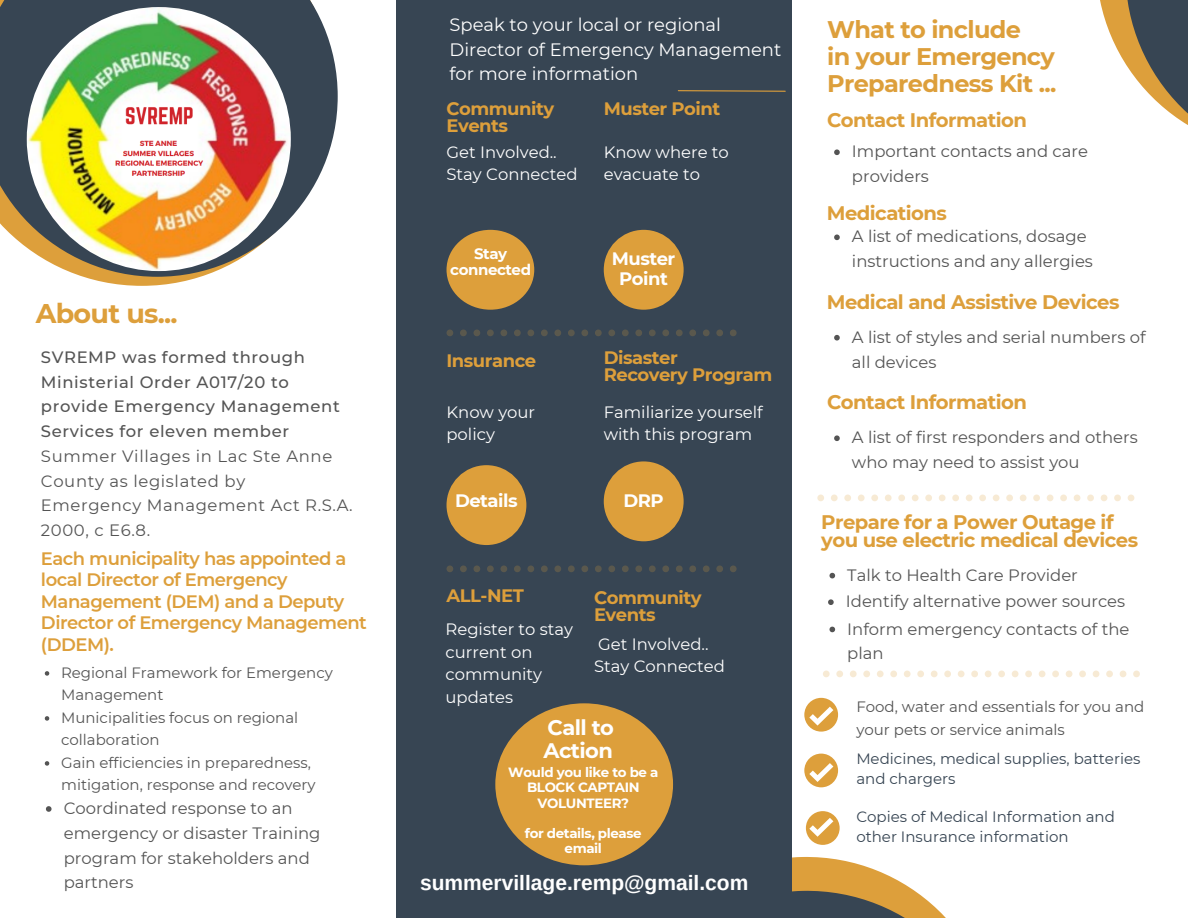
<style>
.page{position:relative;width:1188px;height:918px;background:#fff}
.page>*{position:absolute;margin:0;border:0;box-sizing:border-box;transform-origin:0 0}
.t1{font:700 27px "Montserrat";letter-spacing:-.025em;color:#dd9f3b}
.t2{font:700 24px/27px "Montserrat";letter-spacing:-.025em;color:#dd9f3b}
.t3{font:700 21px "Arimo";color:#fff}
.t4{font:700 21px/23.7px "Montserrat";letter-spacing:-.025em;color:#fff}
.t5{font:700 19.65px/18.5px "Montserrat";letter-spacing:-.025em;color:#dd9f3b}
.t6{font:600 18px/21.3px "Montserrat";letter-spacing:-.025em;color:#dd9f3b}
.t7{font:700 18px/16.8px "Montserrat";letter-spacing:-.025em;color:#dd9f3b}
.t8{font:18px/24.8px "Montserrat";color:#fff}
.t9{font:700 18px "Montserrat";letter-spacing:-.025em;color:#fff}
.t10{font:16.5px/24.8px "Montserrat";color:#545454}
.t11{font:16.5px/22.5px "Montserrat";color:#fff}
.t12{font:500 16.5px/24.8px "Montserrat";letter-spacing:.04em;color:#545454}
.t13{font:16.5px/24.8px "Montserrat";letter-spacing:.04em;color:#545454}
.t14{font:15px/22.5px "Montserrat";color:#545454}
.t15{font:15px/20.2px "Montserrat";color:#374553}
.t16{font:700 15px/16.8px "Montserrat";letter-spacing:-.025em;color:#fff;text-align:center}
.t17{font:700 13.35px/15.1px "Montserrat";letter-spacing:-.025em;color:#fff;text-align:center}
</style>
<div class="page">
<svg style="left:792px;top:856px;width:154px;height:62px"></svg>
<div style="left:396px;top:0;width:396px;height:918px;background:#374553"></div>
<div style="left:604px;top:230px;width:80px;height:80px;background:#dd9f3b;border-radius:50%"></div>
<div style="left:604px;top:461px;width:80px;height:80px;background:#dd9f3b;border-radius:50%"></div>
<div style="left:495px;top:703px;width:178px;height:162px;background:#dd9f3b;border-radius:50%"></div>
<div style="left:447px;top:230px;width:87px;height:80px;background:#dd9f3b;border-radius:50%"></div>
<div style="left:447px;top:465px;width:79px;height:80px;background:#dd9f3b;border-radius:50%"></div>
<svg style="left:834px;top:149px;width:6px;height:6px"></svg>
<svg style="left:677px;top:90px;width:109px;height:2px"></svg>
<svg style="left:1100px;top:0;width:88px;height:125px"></svg>
<svg style="left:447px;top:330px;width:290px;height:6px"></svg>
<svg style="left:447px;top:565px;width:290px;height:7px"></svg>
<svg style="left:84px;top:277px;width:115px;height:9px"></svg>
<svg style="left:0;top:0;width:338px;height:277px;fill:#374553"></svg>
<div style="left:804px;top:698px;width:34px;height:34px;background:#dd9f3b;border-radius:50%"></div>
<div style="left:804px;top:754px;width:34px;height:33px;background:#dd9f3b;border-radius:50%"></div>
<svg style="left:809px;top:707px;width:24px;height:19px"></svg>
<svg style="left:817px;top:495px;width:317px;height:6px"></svg>
<div style="left:806px;top:811px;width:34px;height:34px;background:#dd9f3b;border-radius:50%"></div>
<svg style="left:809px;top:763px;width:24px;height:19px"></svg>
<svg style="left:809px;top:818px;width:24px;height:19px"></svg>
<svg style="left:823px;top:671px;width:317px;height:6px"></svg>
<img style="left:27px;top:7px;width:264px;height:264px;border-radius:50%">
<svg style="left:834px;top:235px;width:6px;height:5px"></svg>
<svg style="left:834px;top:335px;width:6px;height:6px"></svg>
<svg style="left:834px;top:435px;width:6px;height:6px"></svg>
<svg style="left:45px;top:671px;width:4px;height:5px"></svg>
<svg style="left:45px;top:716px;width:4px;height:5px"></svg>
<svg style="left:45px;top:761px;width:4px;height:5px"></svg>
<svg style="left:46px;top:806px;width:6px;height:6px"></svg>
<svg style="left:830px;top:573px;width:5px;height:5px"></svg>
<svg style="left:828px;top:599px;width:6px;height:6px"></svg>
<svg style="left:830px;top:627px;width:5px;height:5px"></svg>
<p class="t1" style="left:36px;top:297px;width:143px">About us...</p>
<p class="t12" style="left:41px;top:345px;width:300px">SVREMP was formed through<br>Ministerial Order A017/20 to provide Emergency Management<br>Services for eleven member</p>
<p class="t13" style="left:41px;top:444px;width:293px">Summer Villages in Lac Ste Anne<br>County as legislated by</p>
<p class="t13" style="left:41px;top:493px;width:313px">Emergency Management Act R.S.A.<br>2000, c E6.8.</p>
<p class="t6" style="left:41px;top:548px;width:327px">Each municipality has appointed a local Director of Emergency<br>Management (DEM) and a Deputy<br>Director of Emergency Management (DDEM).</p>
<p class="t14" style="left:61px;top:661px;width:273px">Regional Framework for Emergency<br>Management</p>
<p class="t14" style="left:61px;top:706px;width:239px">Municipalities focus on regional collaboration</p>
<p class="t14" style="left:61px;top:751px;width:256px">Gain efficiencies in preparedness, mitigation, response and recovery</p>
<p class="t10" style="left:64px;top:796px;width:258px">Coordinated response to an emergency or disaster Training program for stakeholders and partners</p>
<p class="t8" style="left:450px;top:12px;width:333px">Speak to your local or regional<br>Director of Emergency Management</p>
<p class="t8" style="left:450px;top:62px;width:190px">for more information</p>
<p class="t7" style="left:447px;top:100px;width:109px">Community<br>Events</p>
<p class="t7" style="left:604px;top:100px;width:118px">Muster Point</p>
<p class="t11" style="left:447px;top:140px;width:112px">Get Involved..</p>
<p class="t11" style="left:447px;top:163px;width:132px">Stay Connected</p>
<p class="t11" style="left:604px;top:140px;width:127px">Know where to evacuate to</p>
<p class="t16" style="left:450px;top:245px;width:82px">Stay connected</p>
<p class="t9" style="left:612px;top:248px;width:65px">Muster</p>
<p class="t9" style="left:619px;top:268px;width:50px">Point</p>
<p class="t7" style="left:447px;top:352px;width:91px">Insurance</p>
<p class="t7" style="left:604px;top:350px;width:76px">Disaster</p>
<p class="t7" style="left:604px;top:367px;width:170px">Recovery Program</p>
<p class="t11" style="left:447px;top:400px;width:90px">Know your policy</p>
<p class="t11" style="left:604px;top:400px;width:160px">Familiarize yourself with this program</p>
<p class="t9" style="left:455px;top:489px;width:64px">Details</p>
<p class="t9" style="left:623px;top:489px;width:42px">DRP</p>
<p class="t7" style="left:447px;top:587px;width:79px">ALL-NET</p>
<p class="t11" style="left:446px;top:618px;width:129px">Register to stay current on community updates</p>
<p class="t7" style="left:594px;top:589px;width:109px">Community<br>Events</p>
<p class="t11" style="left:598px;top:632px;width:112px">Get Involved..</p>
<p class="t11" style="left:594px;top:655px;width:132px">Stay Connected</p>
<p class="t4" style="left:544px;top:715px;width:72px">Call to<br>Action</p>
<p class="t17" style="left:508px;top:765px;width:152px">Would you like to be a<br>BLOCK CAPTAIN<br>VOLUNTEER?</p>
<p class="t17" style="left:525px;top:825px;width:118px">for details, please</p>
<p class="t17" style="left:565px;top:840px;width:39px">email</p>
<p class="t3" style="left:420px;top:871px;width:330px">summervillage.remp@gmail.com</p>
<p class="t2" style="left:827px;top:16px;width:195px">What to include</p>
<p class="t2" style="left:827px;top:43px;width:231px">in your Emergency<br>Preparedness Kit ...</p>
<p class="t5" style="left:827px;top:111px;width:201px">Contact Information</p>
<p class="t10" style="left:852px;top:139px;width:237px">Important contacts and care providers</p>
<p class="t5" style="left:827px;top:203px;width:122px">Medications</p>
<p class="t10" style="left:852px;top:224px;width:243px">A list of medications, dosage instructions and any allergies</p>
<p class="t5" style="left:827px;top:293px;width:294px">Medical and Assistive Devices</p>
<p class="t10" style="left:852px;top:324px;width:295px">A list of styles and serial numbers of all devices</p>
<p class="t5" style="left:827px;top:393px;width:201px">Contact Information</p>
<p class="t10" style="left:852px;top:425px;width:287px">A list of first responders and others who may need to assist you</p>
<p class="t5" style="left:821px;top:513px;width:318px">Prepare for a Power Outage if you use electric medical devices</p>
<p class="t10" style="left:847px;top:562px;width:232px">Talk to Health Care Provider</p>
<p class="t10" style="left:846px;top:589px;width:281px">Identify alternative power sources</p>
<p class="t10" style="left:847px;top:616px;width:284px">Inform emergency contacts of the plan</p>
<p class="t14" style="left:856px;top:696px;width:290px">Food, water and essentials for you and your pets or service animals</p>
<p class="t15" style="left:856px;top:748px;width:286px">Medicines, medical supplies, batteries and chargers</p>
<p class="t15" style="left:856px;top:806px;width:260px">Copies of Medical Information and other Insurance information</p>
</div>
